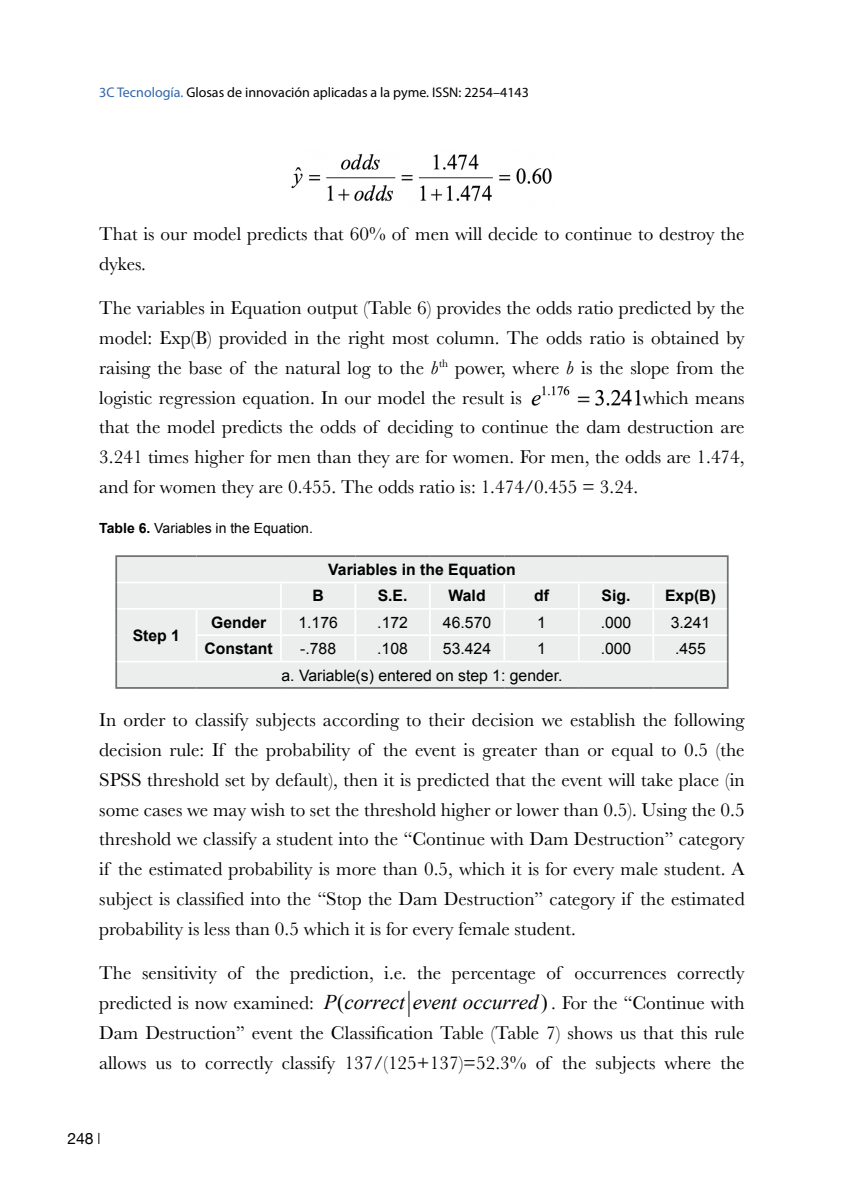
<style>
.page{position:relative;width:844px;height:1191px;background:#fff}
.page>*{position:absolute;margin:0;border:0;box-sizing:border-box;transform-origin:0 0}
.t1{font:19.25px/29.8px "Baskerville";color:#000;text-align:justify}
.t2{font:15.75px "Arial";color:#000}
.t3{font:700 15.75px "Arial";color:#000}
.t4{font:15.75px "Helvetica Neue";color:#000}
.t5{font:14px "Myriad Pro";color:#000}
.t6{font:14px "Arial";color:#000}
.s1{color:#2e66ab}
.s2{font-style:italic}
.s3{font-weight:700}
.s4{font-family:"Times New Roman";font-style:italic;font-size:21px}
.s5{font-family:"Times New Roman";font-size:21px}
</style>
<div class="page">
<svg style="left:98px;top:1132px;width:1px;height:12px"></svg>
<img style="left:291px;top:154px;width:261px;height:48px">
<img style="left:531px;top:386px;width:111px;height:20px">
<div style="left:117px;top:557px;width:609px;height:130px;background:#eceded"></div>
<hr style="left:117px;top:581px;width:79px;height:2px;background:#fff">
<hr style="left:196px;top:581px;width:85px;height:2px;background:#fff">
<hr style="left:281px;top:581px;width:74px;height:2px;background:#fff">
<hr style="left:280px;top:583px;width:2px;height:25px;background:#fff">
<hr style="left:355px;top:581px;width:75px;height:2px;background:#fff">
<hr style="left:354px;top:583px;width:2px;height:25px;background:#fff">
<hr style="left:430px;top:581px;width:74px;height:2px;background:#fff">
<hr style="left:504px;top:581px;width:74px;height:2px;background:#fff">
<hr style="left:503px;top:583px;width:2px;height:25px;background:#fff">
<hr style="left:578px;top:581px;width:75px;height:2px;background:#fff">
<hr style="left:577px;top:583px;width:2px;height:25px;background:#fff">
<hr style="left:653px;top:581px;width:73px;height:2px;background:#fff">
<hr style="left:652px;top:583px;width:2px;height:25px;background:#fff">
<hr style="left:117px;top:608px;width:79px;height:2px;background:#fff">
<hr style="left:196px;top:608px;width:85px;height:2px;background:#fff">
<hr style="left:281px;top:608px;width:74px;height:2px;background:#fff">
<hr style="left:280px;top:610px;width:2px;height:24px;background:#fff">
<hr style="left:355px;top:608px;width:75px;height:2px;background:#fff">
<hr style="left:354px;top:610px;width:2px;height:24px;background:#fff">
<hr style="left:430px;top:608px;width:74px;height:2px;background:#fff">
<hr style="left:504px;top:608px;width:74px;height:2px;background:#fff">
<hr style="left:503px;top:610px;width:2px;height:24px;background:#fff">
<hr style="left:578px;top:608px;width:75px;height:2px;background:#fff">
<hr style="left:577px;top:610px;width:2px;height:24px;background:#fff">
<hr style="left:653px;top:608px;width:73px;height:2px;background:#fff">
<hr style="left:652px;top:610px;width:2px;height:24px;background:#fff">
<hr style="left:196px;top:634px;width:85px;height:2px;background:#fff">
<svg style="left:196px;top:610px;width:1px;height:50px"></svg>
<hr style="left:281px;top:634px;width:74px;height:2px;background:#fff">
<hr style="left:280px;top:636px;width:2px;height:24px;background:#fff">
<hr style="left:355px;top:634px;width:75px;height:2px;background:#fff">
<hr style="left:354px;top:636px;width:2px;height:24px;background:#fff">
<hr style="left:430px;top:634px;width:74px;height:2px;background:#fff">
<svg style="left:429px;top:583px;width:1px;height:77px"></svg>
<hr style="left:504px;top:634px;width:74px;height:2px;background:#fff">
<hr style="left:503px;top:636px;width:2px;height:24px;background:#fff">
<hr style="left:578px;top:634px;width:75px;height:2px;background:#fff">
<hr style="left:577px;top:636px;width:2px;height:24px;background:#fff">
<hr style="left:653px;top:634px;width:73px;height:2px;background:#fff">
<hr style="left:652px;top:636px;width:2px;height:24px;background:#fff">
<hr style="left:117px;top:660px;width:79px;height:2px;background:#fff">
<hr style="left:196px;top:660px;width:85px;height:2px;background:#fff">
<hr style="left:281px;top:660px;width:74px;height:2px;background:#fff">
<hr style="left:355px;top:660px;width:75px;height:2px;background:#fff">
<hr style="left:430px;top:660px;width:74px;height:2px;background:#fff">
<hr style="left:504px;top:660px;width:74px;height:2px;background:#fff">
<hr style="left:578px;top:660px;width:75px;height:2px;background:#fff">
<hr style="left:653px;top:660px;width:73px;height:2px;background:#fff">
<hr style="left:115px;top:555px;width:81px;height:2px;background:#707172">
<hr style="left:115px;top:557px;width:2px;height:25px;background:#707172">
<hr style="left:196px;top:555px;width:85px;height:2px;background:#707172">
<hr style="left:281px;top:555px;width:74px;height:2px;background:#707172">
<hr style="left:355px;top:555px;width:75px;height:2px;background:#707172">
<hr style="left:430px;top:555px;width:74px;height:2px;background:#707172">
<hr style="left:504px;top:555px;width:74px;height:2px;background:#707172">
<hr style="left:578px;top:555px;width:75px;height:2px;background:#707172">
<hr style="left:653px;top:555px;width:75px;height:2px;background:#707172">
<hr style="left:726px;top:557px;width:2px;height:25px;background:#707172">
<hr style="left:115px;top:582px;width:2px;height:27px;background:#707172">
<hr style="left:726px;top:582px;width:2px;height:27px;background:#707172">
<hr style="left:115px;top:609px;width:2px;height:26px;background:#707172">
<hr style="left:115px;top:635px;width:2px;height:26px;background:#707172">
<hr style="left:726px;top:609px;width:2px;height:26px;background:#707172">
<hr style="left:726px;top:635px;width:2px;height:26px;background:#707172">
<hr style="left:115px;top:661px;width:2px;height:26px;background:#707172">
<hr style="left:726px;top:661px;width:2px;height:26px;background:#707172">
<hr style="left:115px;top:687px;width:81px;height:2px;background:#707172">
<hr style="left:196px;top:687px;width:85px;height:2px;background:#707172">
<hr style="left:281px;top:687px;width:74px;height:2px;background:#707172">
<hr style="left:355px;top:687px;width:75px;height:2px;background:#707172">
<hr style="left:430px;top:687px;width:74px;height:2px;background:#707172">
<hr style="left:504px;top:687px;width:74px;height:2px;background:#707172">
<hr style="left:578px;top:687px;width:75px;height:2px;background:#707172">
<hr style="left:653px;top:687px;width:75px;height:2px;background:#707172">
<svg style="left:408px;top:991px;width:1px;height:25px"></svg>
<p class="t5" style="left:99px;top:83px;width:431px"><span class="s1">3C Tecnología.</span> Glosas de innovación aplicadas a la pyme. ISSN: 2254–4143</p>
<p class="t1" style="left:99px;top:219px;width:646px">That is our model predicts that 60% of men will decide to continue to destroy the dykes.</p>
<p class="t1" style="left:99px;top:293px;width:646px">The variables in Equation output (Table 6) provides the odds ratio predicted by the model: Exp(B) provided in the right most column. The odds ratio is obtained by raising the base of the natural log to the <span class="s2">b</span><sup>th</sup> power, where <span class="s2">b</span> is the slope from the logistic regression equation. In our model the result is</p>
<p class="t1" style="left:99px;top:383px;width:646px;text-indent:543px">which means that the model predicts the odds of deciding to continue the dam destruction are 3.241 times higher for men than they are for women. For men, the odds are 1.474, and for women they are 0.455. The odds ratio is: 1.474/0.455 = 3.24.</p>
<p class="t6" style="left:99px;top:519px;width:215px"><span class="s3">Table 6.</span> Variables in the Equation.</p>
<p class="t3" style="left:328px;top:559px;width:189px">Variables in the Equation</p>
<p class="t3" style="left:312px;top:585px;width:13px">B</p>
<p class="t3" style="left:377px;top:585px;width:31px">S.E.</p>
<p class="t3" style="left:448px;top:585px;width:39px">Wald</p>
<p class="t3" style="left:534px;top:585px;width:16px">df</p>
<p class="t3" style="left:601px;top:585px;width:30px">Sig.</p>
<p class="t3" style="left:665px;top:585px;width:52px">Exp(B)</p>
<p class="t3" style="left:133px;top:625px;width:49px">Step 1</p>
<p class="t3" style="left:211px;top:612px;width:57px">Gender</p>
<p class="t2" style="left:298px;top:612px;width:41px">1.176</p>
<p class="t2" style="left:377px;top:612px;width:32px">.172</p>
<p class="t2" style="left:443px;top:612px;width:50px">46.570</p>
<p class="t2" style="left:537px;top:612px;width:10px">1</p>
<p class="t2" style="left:600px;top:612px;width:32px">.000</p>
<p class="t2" style="left:670px;top:612px;width:41px">3.241</p>
<p class="t3" style="left:204px;top:638px;width:70px">Constant</p>
<p class="t2" style="left:300px;top:638px;width:37px">-.788</p>
<p class="t2" style="left:377px;top:638px;width:32px">.108</p>
<p class="t2" style="left:443px;top:638px;width:50px">53.424</p>
<p class="t2" style="left:537px;top:638px;width:10px">1</p>
<p class="t2" style="left:600px;top:638px;width:32px">.000</p>
<p class="t2" style="left:675px;top:638px;width:32px">.455</p>
<p class="t2" style="left:281px;top:664px;width:282px">a. Variable(s) entered on step 1: gender.</p>
<p class="t1" style="left:99px;top:705px;width:646px">In order to classify subjects according to their decision we establish the following decision rule: If the probability of the event is greater than or equal to 0.5 (the SPSS threshold set by default), then it is predicted that the event will take place (in some cases we may wish to set the threshold higher or lower than 0.5). Using the 0.5 threshold we classify a student into the “Continue with Dam Destruction” category if the estimated probability is more than 0.5, which it is for every male student. A subject is classified into the “Stop the Dam Destruction” category if the estimated probability is less than 0.5 which it is for every female student.</p>
<p class="t1" style="left:99px;top:958px;width:646px">The sensitivity of the prediction, i.e. the percentage of occurrences correctly predicted is now examined: <span class="s4">P</span><span class="s5">(</span><span class="s4">correct event occurred</span><span class="s5">)</span> . For the “Continue with Dam Destruction” event the Classification Table (Table 7) shows us that this rule allows us to correctly classify 137/(125+137)=52.3% of the subjects where the</p>
<p class="t4" style="left:67px;top:1127px;width:27px">248</p>
</div>
